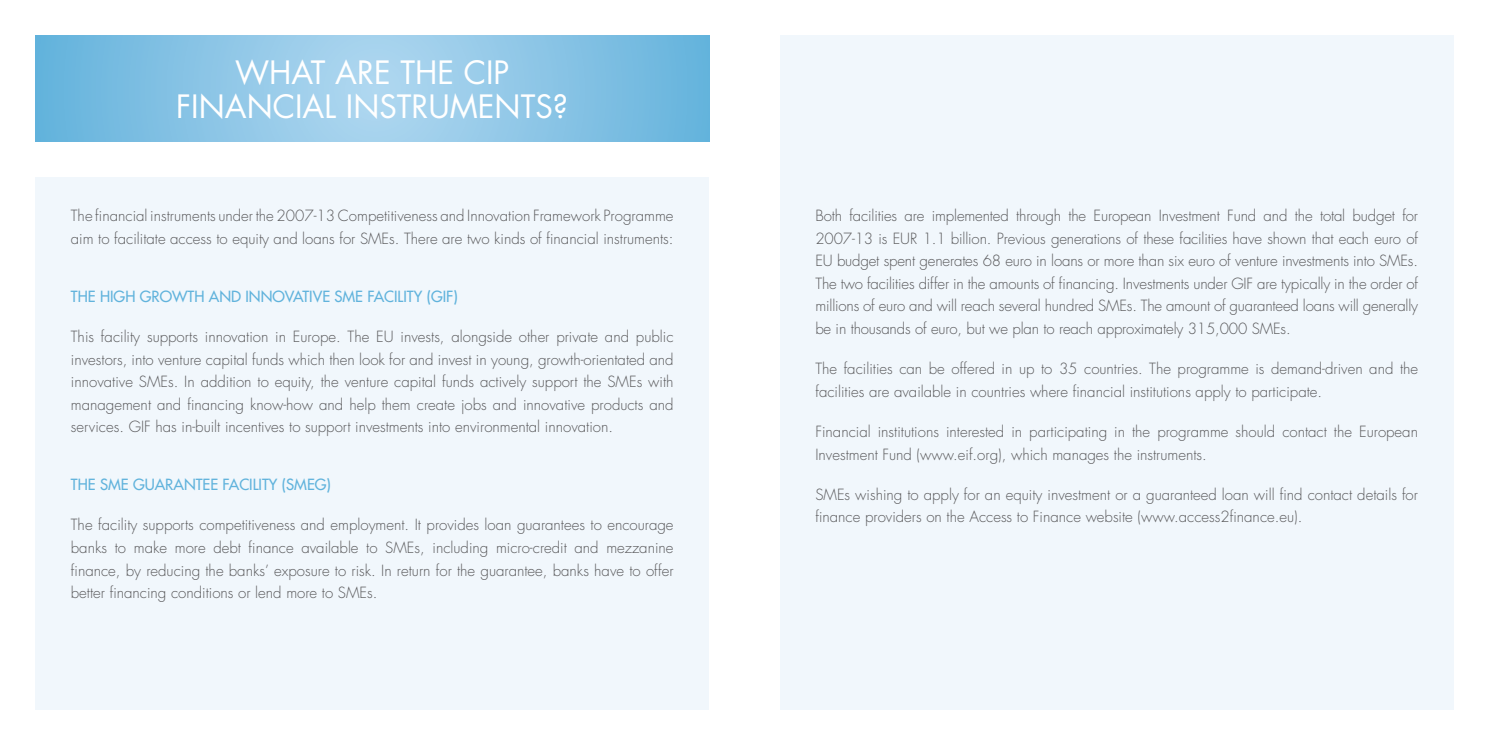
<style>
.page{position:relative;width:1489px;height:745px;background:#fff}
.page>*{position:absolute;margin:0;border:0;box-sizing:border-box;transform-origin:0 0}
.t1{font:31.25px/34.4px "Futura LT";color:#fff}
.t2{font:300 15px/22.5px "Futura LT";color:#58585a}
.t3{font:15px "Futura LT";color:#61b3dc}
</style>
<div class="page">
<div style="left:780px;top:35px;width:673px;height:674px;background:#f1f7fc"></div>
<div style="left:35px;top:177px;width:674px;height:532px;background:#f1f7fc"></div>
<svg style="left:35px;top:35px;width:674px;height:107px;background:#89c4e5"></svg>
<h1 class="t1" style="left:176px;top:56px;width:393px;text-indent:59px">WHAT ARE THE CIP<br>FINANCIAL I NSTRUMENTS?</h1>
<p class="t2" style="left:71px;top:205px;width:604px">The financial instruments under the 2007-13 Competitiveness and Innovation Framework Programme aim to facilitate access to equity and loans for SMEs. There are two kinds of financial instruments:</p>
<p class="t3" style="left:71px;top:286px;width:388px">THE HIGH GROWTH AND INNOVATIVE SME FACILITY (GIF)</p>
<p class="t2" style="left:71px;top:325px;width:604px;text-align:justify">This facility supports innovation in Europe. The EU invests, alongside other private and public investors, into venture capital funds which then look for and invest in young, growth-orientated and innovative SMEs. In addition to equity, the venture capital funds actively support the SMEs with management and financing know-how and help them create jobs and innovative products and services. GIF has in‑built incentives to support investments into environmental innovation.</p>
<p class="t3" style="left:71px;top:474px;width:261px">THE SME GUARANTEE FACILITY (SMEG)</p>
<p class="t2" style="left:71px;top:514px;width:604px;text-align:justify">The facility supports competitiveness and employment. It provides loan guarantees to encourage banks to make more debt finance available to SMEs, including micro-credit and mezzanine finance, by reducing the banks’ exposure to risk. In return for the guarantee, banks have to offer better financing conditions or lend more to SMEs.</p>
<p class="t2" style="left:815px;top:205px;width:604px;text-align:justify">Both facilities are implemented through the European Investment Fund and the total budget for 2007‑13 is EUR 1.1 billion. Previous generations of these facilities have shown that each euro of EU budget spent generates 68 euro in loans or more than six euro of venture investments into SMEs.<br>The two facilities differ in the amounts of financing. Investments under GIF are typically in the order of millions of euro and will reach several hundred SMEs. The amount of guaranteed loans will generally be in thousands of euro, but we plan to reach approximately 315,000 SMEs.</p>
<p class="t2" style="left:815px;top:358px;width:604px">The facilities can be offered in up to 35 countries. The programme is demand-driven and the facilities are available in countries where financial institutions apply to participate.</p>
<p class="t2" style="left:815px;top:420px;width:604px">Financial institutions interested in participating in the programme should contact the European<br>Investment Fund (www.eif.org), which manages the instruments.</p>
<p class="t2" style="left:815px;top:483px;width:604px">SMEs wishing to apply for an equity investment or a guaranteed loan will find contact details for finance providers on the Access to Finance website (www.access2finance.eu).</p>
</div>
